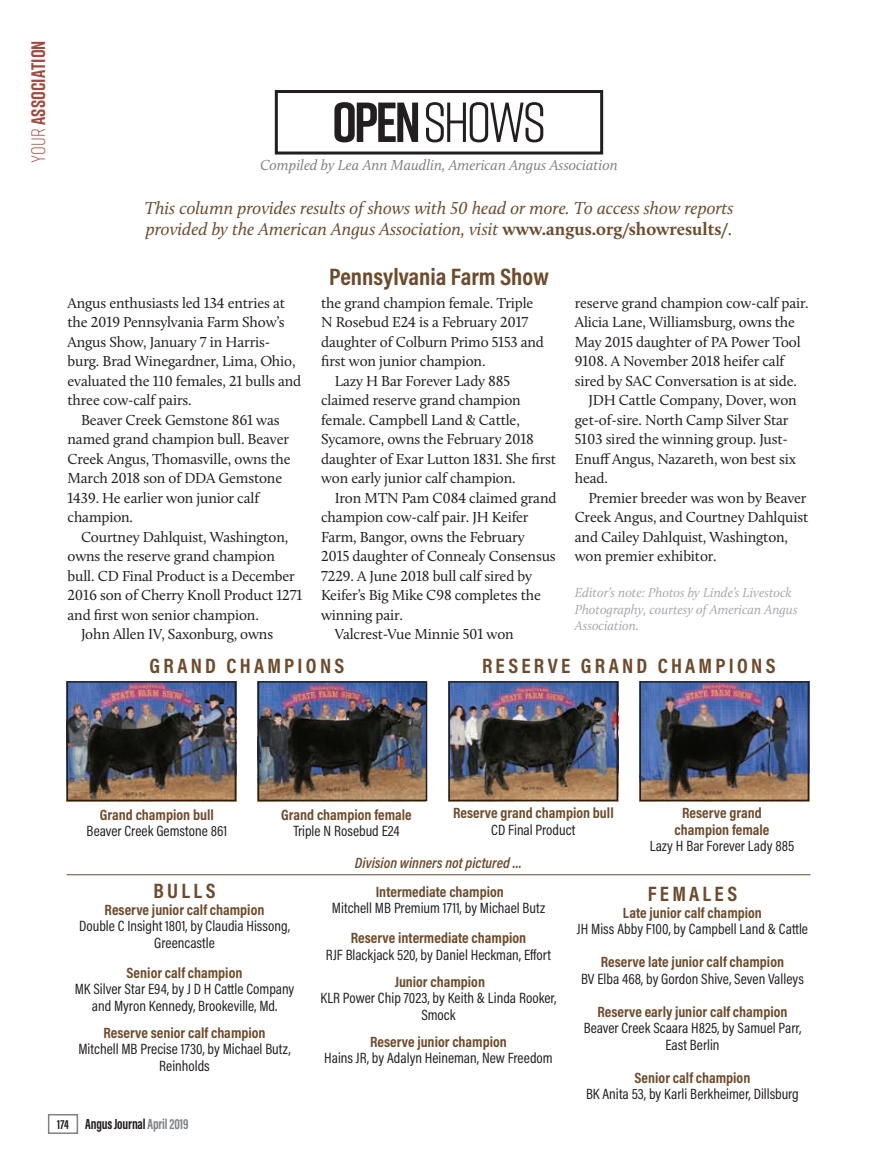
<style>
.page{position:relative;width:878px;height:1168px;background:#fff}
.page>*{position:absolute;margin:0;border:0;box-sizing:border-box;transform-origin:0 0}
.Column_Title{font:56.25px "Rift";letter-spacing:-.05em;color:#231f20}
.ShowName{font:700 24px "Acumin Pro Cond";color:#6d4b2c}
.Grands{font:700 21px "Acumin Pro Cond";letter-spacing:.155em;color:#6d4b2c}
.ShowAnimal{font:700 21px "Acumin Pro Cond";letter-spacing:.155em;color:#6d4b2c}
.Bug{font:700 19.5px "Rift";letter-spacing:.005em;color:#a4493e}
.Pull_Quotes{font:italic 18px/21px "Calluna";color:#6d4b2c}
.Body_Text{font:15px/19.5px "Calluna";letter-spacing:-.01em;color:#231f20}
.ShowAnimal-2{font:15px/16.5px "Acumin Pro Cond";color:#231f20;text-align:center}
.ShowWin{font:700 15px/16.5px "Acumin Pro Cond";color:#6d4b2c;text-align:center}
.ShowName-2{font:15px/19.5px "Calluna";letter-spacing:-.01em;color:#231f20}
.Text{font:italic 15px "Calluna";color:#808285}
.NotPictured{font:italic 600 15px "Acumin Pro Cond";color:#6d4b2c}
.t1{font:700 15px "Acumin Pro Extra Cond";letter-spacing:-.01em;color:#231f20}
.Body_Text-2{font:italic 13.5px/16.5px "Calluna";color:#a8a9ad}
.s1{font-weight:300}
.s2{font-weight:700}
.s3{font-weight:700;font-style:normal}
.s4{font-style:normal}
.s5{font-size:13.5px}
.s6{color:#808285}
</style>
<div class="page">
<div style="left:275px;top:90px;width:328px;height:64px;border:3px solid #231f20"></div>
<img style="left:70px;top:684px;width:163px;height:114px">
<div style="left:67px;top:681px;width:169px;height:120px;border:2px solid #231f20"></div>
<img style="left:451px;top:684px;width:164px;height:114px">
<div style="left:448px;top:681px;width:170px;height:120px;border:2px solid #231f20"></div>
<img style="left:642px;top:684px;width:164px;height:114px">
<div style="left:639px;top:681px;width:170px;height:120px;border:2px solid #231f20"></div>
<img style="left:261px;top:684px;width:163px;height:114px">
<div style="left:258px;top:681px;width:169px;height:120px;border:2px solid #231f20"></div>
<hr style="left:67px;top:874px;width:743px;height:1px;background:#6d4b2c">
<div style="left:48px;top:1114px;width:30px;height:20px;border:2px solid #808285"></div>
<p class="Bug" style="left:24px;top:163px;width:124px;rotate:-90deg"><span class="s1">Your</span> Association</p>
<p class="Column_Title" style="left:332px;top:83px;width:216px"><span class="s2">OPEN</span> SHOWS</p>
<p class="Text" style="left:260px;top:156px;width:359px">Compiled by Lea Ann Maudlin, American Angus Association</p>
<p class="Pull_Quotes" style="left:144px;top:197px;width:590px">This column provides results of shows with 50 head or more. To access show reports provided by the American Angus Association, visit <span class="s3">www.angus.org/showresults/</span><span class="s4">.</span></p>
<p class="ShowName-2" style="left:68px;top:293px;width:235px">Angus enthusiasts led 134 entries at the 2019 Pennsylvania Farm Show’s Angus Show, January 7 in Harris&shy;burg. Brad Winegardner, Lima, Ohio, evaluated the 110 females, 21 bulls and three cow-calf pairs.</p>
<p class="Body_Text" style="left:68px;top:410px;width:225px;text-indent:14px">Beaver Creek Gemstone 861 was named grand champion bull. Beaver<br>Creek Angus, Thomasville, owns the<br>March 2018 son of DDA Gemstone<br>1439. He earlier won junior calf champion.</p>
<p class="Body_Text" style="left:68px;top:527px;width:236px;text-indent:14px">Courtney Dahlquist, Washington, owns the reserve grand champion bull. CD Final Product is a December 2016 son of Cherry Knoll Product 1271 and first won senior champion.</p>
<p class="Body_Text" style="left:81px;top:624px;width:194px">John Allen IV, Saxonburg, owns</p>
<p class="ShowName" style="left:329px;top:261px;width:221px">Pennsylvania Farm Show</p>
<p class="Body_Text" style="left:321px;top:293px;width:224px">the grand champion female. Triple<br>N Rosebud E24 is a February 2017 daughter of Colburn Primo 5153 and first won junior champion.</p>
<p class="Body_Text" style="left:321px;top:371px;width:236px;text-indent:14px">Lazy H Bar Forever Lady 885 claimed reserve grand champion female. Campbell Land &amp; Cattle,<br>Sycamore, owns the February 2018 daughter of Exar Lutton 1831. She first won early junior calf champion.</p>
<p class="Body_Text" style="left:321px;top:488px;width:237px;text-indent:14px">Iron MTN Pam C084 claimed grand champion cow-calf pair. JH Keifer<br>Farm, Bangor, owns the February<br>2015 daughter of Connealy Consensus<br>7229. A June 2018 bull calf sired by<br>Keifer’s Big Mike C98 completes the winning pair.</p>
<p class="Body_Text" style="left:334px;top:624px;width:180px">Valcrest-Vue Minnie 501 won</p>
<p class="Body_Text" style="left:574px;top:293px;width:235px">reserve grand champion cow-calf pair.<br>Alicia Lane, Williamsburg, owns the May 2015 daughter of PA Power Tool 9108. A November 2018 heifer calf sired by SAC Conversation is at side.</p>
<p class="Body_Text" style="left:574px;top:390px;width:223px;text-indent:14px">JDH Cattle Company, Dover, won get-of-sire. North Camp Silver Star<br>5103 sired the winning group. Just-<br>Enuff Angus, Nazareth, won best six head.</p>
<p class="Body_Text" style="left:574px;top:488px;width:235px;text-indent:14px">Premier breeder was won by Beaver<br>Creek Angus, and Courtney Dahlquist and Cailey Dahlquist, Washington, won premier exhibitor.</p>
<p class="Body_Text-2" style="left:574px;top:584px;width:224px">Editor’s note: Photos by Linde’s Livestock<br>Photography, courtesy of American Angus<br>Association.</p>
<p class="ShowAnimal" style="left:149px;top:651px;width:196px">GRAND CHAMPIONS</p>
<p class="Grands" style="left:482px;top:651px;width:295px">RESERVE GRAND CHAMPIONS</p>
<p class="ShowWin" style="left:100px;top:806px;width:115px">Grand champion bull</p>
<p class="ShowAnimal-2" style="left:87px;top:822px;width:142px">Beaver Creek Gemstone 861</p>
<p class="ShowWin" style="left:281px;top:806px;width:132px">Grand champion female</p>
<p class="ShowAnimal-2" style="left:293px;top:822px;width:108px">Triple N Rosebud E24</p>
<p class="ShowWin" style="left:453px;top:804px;width:162px">Reserve grand champion bull</p>
<p class="ShowAnimal-2" style="left:491px;top:821px;width:86px">CD Final Product</p>
<p class="NotPictured" style="left:355px;top:853px;width:169px">Division winners not pictured …</p>
<p class="ShowWin" style="left:674px;top:804px;width:96px">Reserve grand champion female</p>
<p class="ShowAnimal-2" style="left:649px;top:837px;width:146px">Lazy H Bar Forever Lady 885</p>
<p class="Grands" style="left:153px;top:877px;width:63px">BULLS</p>
<p class="ShowWin" style="left:105px;top:901px;width:161px">Reserve junior calf champion</p>
<p class="ShowAnimal-2" style="left:79px;top:917px;width:212px">Double C Insight 1801, by Claudia Hissong,<br>Greencastle</p>
<p class="ShowWin" style="left:127px;top:964px;width:117px">Senior calf champion</p>
<p class="ShowAnimal-2" style="left:75px;top:980px;width:221px">MK Silver Star E94, by J D H Cattle Company and Myron Kennedy, Brookeville, Md.</p>
<p class="ShowWin" style="left:103px;top:1024px;width:164px">Reserve senior calf champion</p>
<p class="ShowAnimal-2" style="left:78px;top:1040px;width:214px">Mitchell MB Precise 1730, by Michael Butz,<br>Reinholds</p>
<p class="t1" style="left:57px;top:1115px;width:133px"><span class="s5">174</span> Angus Journal <span class="s6">April 2019</span></p>
<p class="ShowWin" style="left:376px;top:883px;width:129px">Intermediate champion</p>
<p class="ShowAnimal-2" style="left:332px;top:899px;width:215px">Mitchell MB Premium 1711, by Michael Butz</p>
<p class="ShowWin" style="left:351px;top:929px;width:177px">Reserve intermediate champion</p>
<p class="ShowAnimal-2" style="left:326px;top:946px;width:226px">RJF Blackjack 520, by Daniel Heckman, Effort</p>
<p class="ShowWin" style="left:394px;top:973px;width:92px">Junior champion</p>
<p class="ShowAnimal-2" style="left:320px;top:989px;width:237px">KLR Power Chip 7023, by Keith &amp; Linda Rooker,<br>Smock</p>
<p class="ShowWin" style="left:370px;top:1033px;width:138px">Reserve junior champion</p>
<p class="ShowAnimal-2" style="left:324px;top:1049px;width:230px">Hains JR, by Adalyn Heineman, New Freedom</p>
<p class="ShowAnimal" style="left:647px;top:880px;width:91px">FEMALES</p>
<p class="ShowWin" style="left:623px;top:904px;width:141px">Late junior calf champion</p>
<p class="ShowAnimal-2" style="left:577px;top:920px;width:232px">JH Miss Abby F100, by Campbell Land &amp; Cattle</p>
<p class="ShowWin" style="left:600px;top:953px;width:185px">Reserve late junior calf champion</p>
<p class="ShowAnimal-2" style="left:581px;top:970px;width:224px">BV Elba 468, by Gordon Shive, Seven Valleys</p>
<p class="ShowWin" style="left:597px;top:1003px;width:192px">Reserve early junior calf champion</p>
<p class="ShowAnimal-2" style="left:583px;top:1019px;width:219px">Beaver Creek Scaara H825, by Samuel Parr,<br>East Berlin</p>
<p class="ShowWin" style="left:634px;top:1069px;width:117px">Senior calf champion</p>
<p class="ShowAnimal-2" style="left:586px;top:1085px;width:214px">BK Anita 53, by Karli Berkheimer, Dillsburg</p>
</div>
